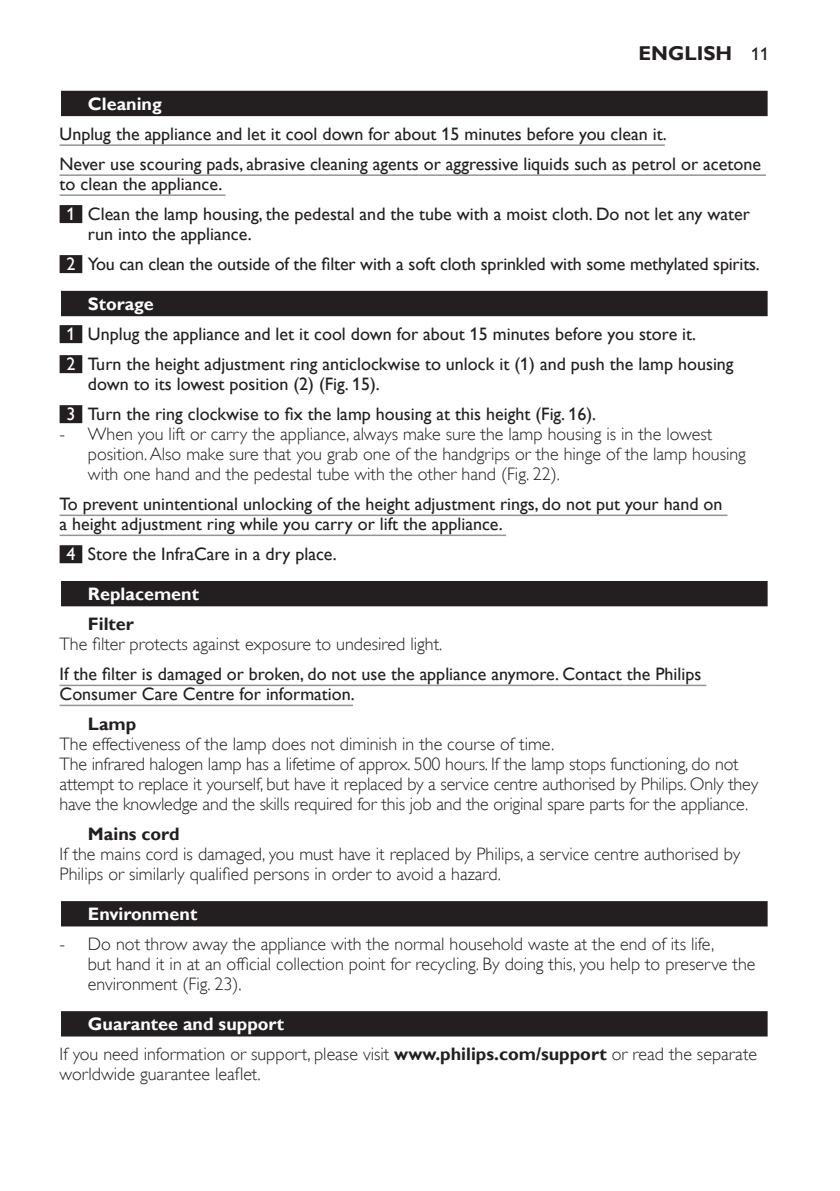
<style>
.page{position:relative;width:840px;height:1191px;background:#fff}
.page>*{position:absolute;margin:0;border:0;box-sizing:border-box;transform-origin:0 0}
.t1{font:700 20px "Gill Sans Alt One WGL";color:#231f20}
.t2{font:18px/20px "Gill Sans Alt One WGL Light";color:#231f20}
.t3{font:18px/30px "Gill Sans Alt One WGL";color:#231f20}
.t4{font:700 18px "Gill Sans Alt One WGL";color:#fff}
.t5{font:700 18px "Gill Sans Alt One WGL";color:#231f20}
.s1{font-weight:400;font-size:18px}
.s2{color:#fff}
.s3{font-weight:700;color:#fff}
.s4{font-family:"Gill Sans Alt One WGL";font-weight:700}
</style>
<div class="page">
<div style="left:60px;top:90px;width:708px;height:28px;background:#e4e3e3"></div>
<div style="left:61px;top:91px;width:706px;height:25px;background:#231f20"></div>
<hr style="left:60px;top:144px;width:604px;height:2px;background:#939598">
<hr style="left:60px;top:174px;width:705px;height:2px;background:#939598">
<hr style="left:60px;top:194px;width:165px;height:2px;background:#939598">
<div style="left:60px;top:205px;width:22px;height:18px;background:#231f20"></div>
<div style="left:60px;top:255px;width:22px;height:18px;background:#231f20"></div>
<div style="left:60px;top:290px;width:708px;height:28px;background:#d1d0d0"></div>
<div style="left:61px;top:291px;width:706px;height:25px;background:#231f20"></div>
<div style="left:60px;top:325px;width:22px;height:18px;background:#231f20"></div>
<div style="left:60px;top:355px;width:22px;height:18px;background:#231f20"></div>
<div style="left:60px;top:405px;width:22px;height:18px;background:#231f20"></div>
<hr style="left:60px;top:514px;width:667px;height:2px;background:#939598">
<hr style="left:60px;top:534px;width:446px;height:2px;background:#939598">
<div style="left:60px;top:545px;width:22px;height:18px;background:#231f20"></div>
<div style="left:60px;top:580px;width:708px;height:28px;background:#b4b3b3"></div>
<div style="left:61px;top:581px;width:706px;height:25px;background:#231f20"></div>
<hr style="left:60px;top:684px;width:646px;height:2px;background:#939598">
<hr style="left:60px;top:704px;width:293px;height:2px;background:#939598">
<div style="left:60px;top:900px;width:708px;height:28px;background:#959394"></div>
<div style="left:61px;top:901px;width:706px;height:25px;background:#231f20"></div>
<div style="left:60px;top:1010px;width:708px;height:28px;background:#8b8989"></div>
<div style="left:61px;top:1011px;width:706px;height:25px;background:#231f20"></div>
<p class="t1" style="left:638px;top:40px;width:132px">ENGLISH <span class="s1">11</span></p>
<p class="t4" style="left:88px;top:92px;width:75px">Cleaning</p>
<p class="t3" style="left:60px;top:119px;width:702px">Unplug the appliance and let it cool down for about 15 minutes before you clean it.<br>Never use scouring pads, abrasive cleaning agents or aggressive liquids such as petrol or acetone</p>
<p class="t3" style="left:66px;top:169px;width:684px;text-indent:-7px">to clean the appliance.<br><span class="s2">1</span> Clean the lamp housing, the pedestal and the tube with a moist cloth. Do not let any water</p>
<p class="t3" style="left:66px;top:219px;width:694px;text-indent:22px">run into the appliance.<br><span class="s2">2</span> You can clean the outside of the filter with a soft cloth sprinkled with some methylated spirits.</p>
<p class="t3" style="left:66px;top:289px;width:668px;text-indent:22px"><span class="s3">Storage<br></span><span class="s2">1</span> Unplug the appliance and let it cool down for about 15 minutes before you store it.<br><span class="s2">2</span> Turn the height adjustment ring anticlockwise to unlock it (1) and push the lamp housing</p>
<p class="t3" style="left:66px;top:369px;width:531px;text-indent:22px">down to its lowest position (2) (Fig. 15).<br><span class="s2">3</span> Turn the ring clockwise to fix the lamp housing at this height (Fig. 16).</p>
<p class="t2" style="left:88px;top:424px;width:659px;text-indent:-28px">- When you lift or carry the appliance, always make sure the lamp housing is in the lowest position. Also make sure that you grab one of the handgrips or the hinge of the lamp housing with one hand and the pedestal tube with the other hand (Fig. 22).</p>
<p class="t3" style="left:60px;top:494px;width:664px;line-height:20px">To prevent unintentional unlocking of the height adjustment rings, do not put your hand on a height adjustment ring while you carry or lift the appliance.</p>
<p class="t3" style="left:66px;top:539px;width:272px"><span class="s2">4</span> Store the InfraCare in a dry place.</p>
<p class="t4" style="left:88px;top:582px;width:112px">Replacement</p>
<p class="t5" style="left:88px;top:612px;width:47px">Filter</p>
<p class="t2" style="left:60px;top:634px;width:384px">The filter protects against exposure to undesired light.</p>
<p class="t3" style="left:60px;top:664px;width:643px;line-height:20px">If the filter is damaged or broken, do not use the appliance anymore. Contact the Philips<br>Consumer Care Centre for information.</p>
<p class="t5" style="left:88px;top:712px;width:50px">Lamp</p>
<p class="t2" style="left:60px;top:734px;width:699px">The effectiveness of the lamp does not diminish in the course of time.<br>The infrared halogen lamp has a lifetime of approx. 500 hours. If the lamp stops functioning, do not attempt to replace it yourself, but have it replaced by a service centre authorised by Philips. Only they have the knowledge and the skills required for this job and the original spare parts for the appliance.</p>
<p class="t5" style="left:88px;top:822px;width:93px">Mains cord</p>
<p class="t2" style="left:60px;top:844px;width:681px">If the mains cord is damaged, you must have it replaced by Philips, a service centre authorised by<br>Philips or similarly qualified persons in order to avoid a hazard.</p>
<p class="t4" style="left:88px;top:902px;width:111px">Environment</p>
<p class="t2" style="left:88px;top:934px;width:668px;text-indent:-28px">- Do not throw away the appliance with the normal household waste at the end of its life,<br>but hand it in at an official collection point for recycling. By doing this, you help to preserve the environment (Fig. 23).</p>
<p class="t4" style="left:88px;top:1012px;width:198px">Guarantee and support</p>
<p class="t2" style="left:60px;top:1044px;width:698px">If you need information or support, please visit <span class="s4">www.philips.com/support</span> or read the separate worldwide guarantee leaflet.</p>
</div>
